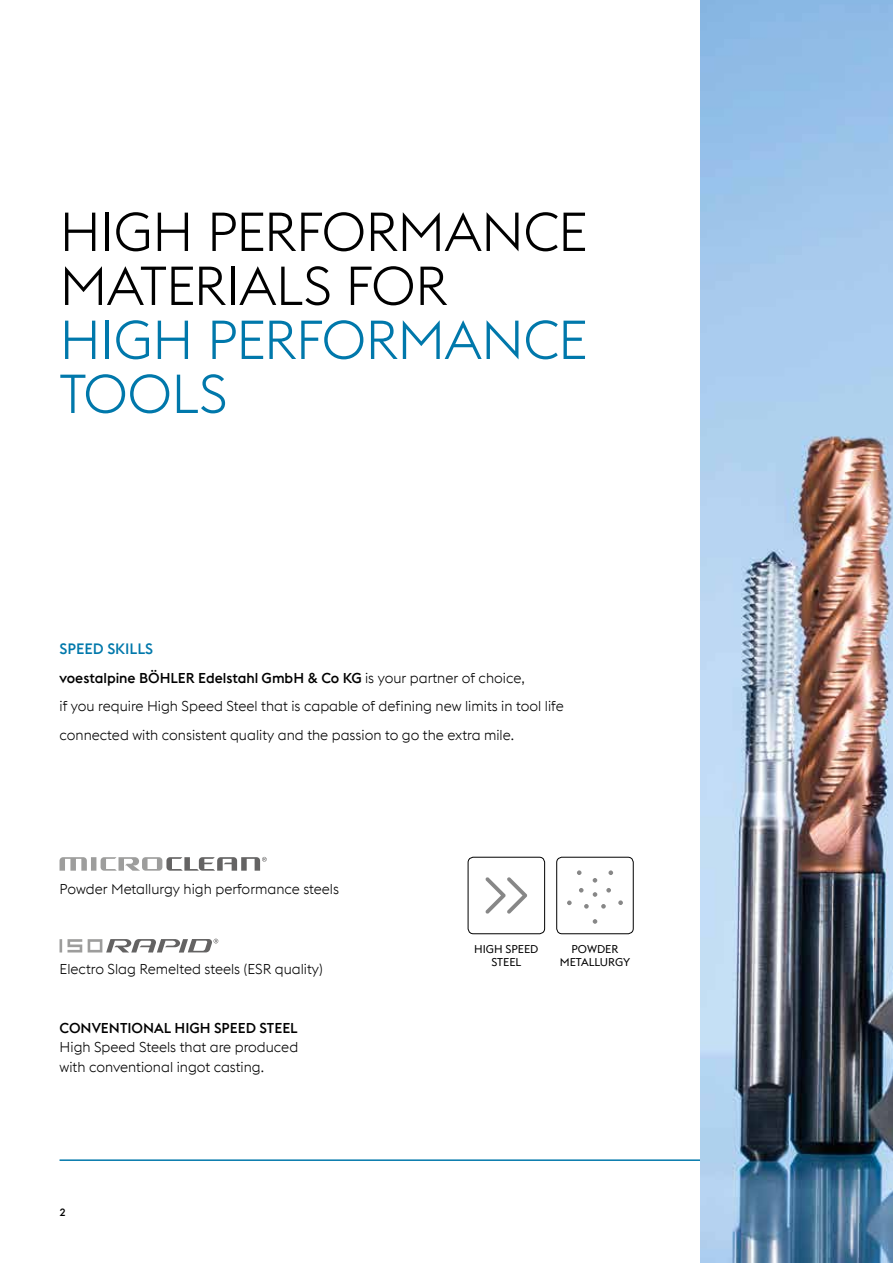
<style>
.page{position:relative;width:893px;height:1263px;background:#fff}
.page>*{position:absolute;margin:0;border:0;box-sizing:border-box;transform-origin:0 0}
.t1{font:300 54px/54px "voestalpine";letter-spacing:-.015em;color:#000}
.t2{font:300 54px/54px "voestalpine";letter-spacing:-.015em;color:#0078ab}
.t3{font:500 15px "voestalpine";color:#0078ab}
.t4{font:300 14.25px/28.5px "voestalpine";color:#000}
.t5{font:500 14.25px "voestalpine";color:#000}
.t6{font:11.25px/12.3px "voestalpine";color:#000;text-align:center}
.t7{font:500 10.5px "voestalpine";color:#000}
.s1{font-weight:500}
</style>
<div class="page">
<hr style="left:60px;top:1159px;width:833px;height:2px;background:#0078ab">
<img style="left:700px;top:0;width:193px;height:1263px">
<div style="left:468px;top:857px;width:77px;height:77px;border:1px solid #000;border-radius:5px"></div>
<svg style="left:485px;top:877px;width:42px;height:37px"></svg>
<div style="left:556px;top:857px;width:78px;height:77px;border:1px solid #000;border-radius:5px"></div>
<svg style="left:577px;top:870px;width:4px;height:5px"></svg>
<svg style="left:567px;top:900px;width:5px;height:5px"></svg>
<svg style="left:593px;top:919px;width:4px;height:5px"></svg>
<svg style="left:618px;top:900px;width:5px;height:5px"></svg>
<svg style="left:608px;top:870px;width:5px;height:5px"></svg>
<svg style="left:606px;top:888px;width:5px;height:4px"></svg>
<svg style="left:584px;top:904px;width:5px;height:5px"></svg>
<svg style="left:601px;top:904px;width:5px;height:5px"></svg>
<svg style="left:593px;top:878px;width:4px;height:5px"></svg>
<svg style="left:579px;top:888px;width:5px;height:4px"></svg>
<svg style="left:593px;top:892px;width:4px;height:5px"></svg>
<svg style="left:60px;top:857px;width:207px;height:14px"></svg>
<svg style="left:60px;top:939px;width:158px;height:13px"></svg>
<h1 class="t1" style="left:60px;top:205px;width:530px">HIGH PERFORMANCE<br>MATERIALS FOR</h1>
<h1 class="t2" style="left:60px;top:313px;width:530px">HIGH PERFORMANCE<br>TOOLS</h1>
<p class="t3" style="left:60px;top:640px;width:95px">SPEED SKILLS</p>
<p class="t4" style="left:60px;top:663px;width:506px"><span class="s1">voestalpine BÖHLER Edelstahl GmbH &amp; Co KG</span> is your partner of choice,<br>if you require High Speed Steel that is capable of defining new limits in tool life connected with consistent quality and the passion to go the extra mile.</p>
<p class="t4" style="left:60px;top:875px;width:281px">Powder Metallurgy high performance steels</p>
<p class="t4" style="left:60px;top:955px;width:264px">Electro Slag Remelted steels (ESR quality)</p>
<p class="t5" style="left:60px;top:1019px;width:240px">CONVENTIONAL HIGH SPEED STEEL</p>
<p class="t4" style="left:60px;top:1038px;width:240px;line-height:19.5px">High Speed Steels that are produced with conventional ingot casting.</p>
<p class="t7" style="left:60px;top:1205px;width:8px">2</p>
<p class="t6" style="left:474px;top:943px;width:66px">HIGH SPEED<br>STEEL</p>
<p class="t6" style="left:560px;top:943px;width:72px">POWDER<br>METALLURGY</p>
</div>
